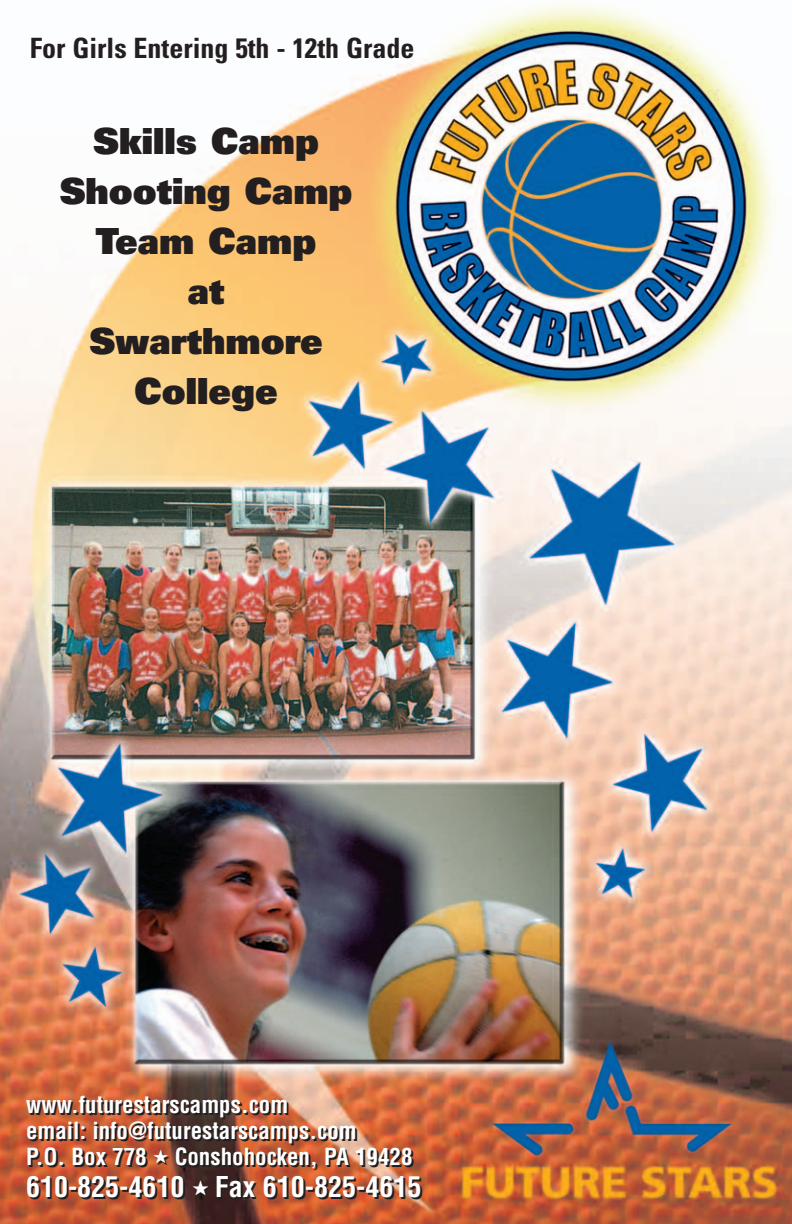
<style>
.page{position:relative;width:792px;height:1224px;background:#fff}
.page>*{position:absolute;margin:0;border:0;box-sizing:border-box;transform-origin:0 0}
.t1{font:900 36px/50px "Univers";color:#231f20;text-align:center}
.t2{font:700 condensed 28px "Univers";color:#231f20}
.t3{font:700 condensed 28px "Helvetica";color:#fff}
.t4{font:700 condensed 23px/26px "Helvetica";color:#fff}
</style>
<div class="page">
<img style="left:0;top:5px;width:792px;height:1219px">
<p class="t2" style="left:30px;top:38px;width:386px">For Girls Entering 5th - 12th Grade</p>
<h1 class="t1" style="left:60px;top:119px;width:294px">Skills Camp<br>Shooting Camp<br>Team Camp<br>at<br>Swarthmore<br>College</h1>
<p class="t4" style="left:26px;top:1094px;width:388px">www.futurestarscamps.com<br>email: info@futurestarscamps.com<br>P.O. Box 778 ★ Conshohocken, PA 19428</p>
<p class="t3" style="left:26px;top:1176px;width:397px">610-825-4610 ★ Fax 610-825-4615</p>
</div>
